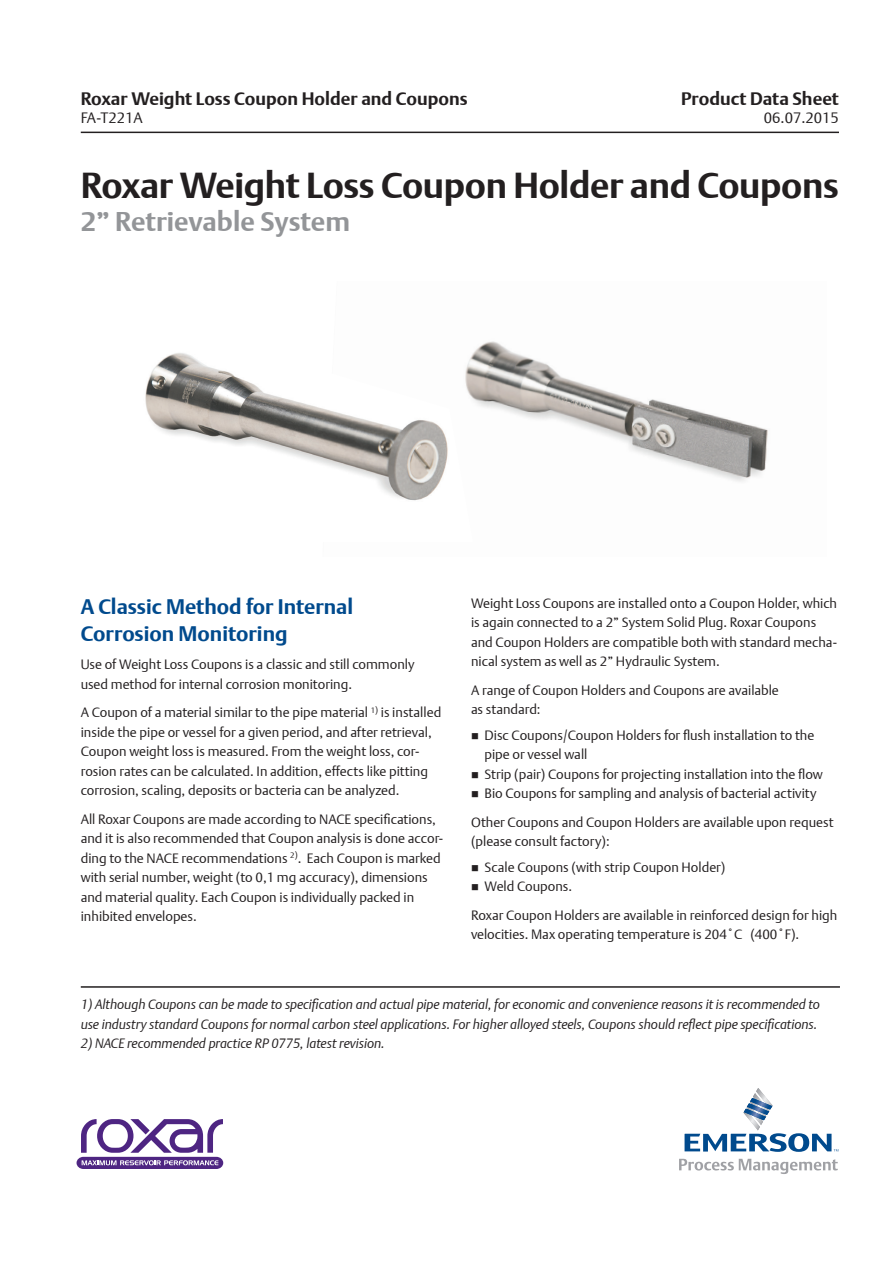
<style>
.page{position:relative;width:893px;height:1263px;background:#fff}
.page>*{position:absolute;margin:0;border:0;box-sizing:border-box;transform-origin:0 0}
.t1{font:700 36px "DTL Argo T";letter-spacing:-.01em;color:#231f20}
.t2{font:700 27px "DTL Argo T";color:#939598}
.t3{font:700 21px/27px "DTL Argo T";color:#004a8d}
.t4{font:700 18px "DTL Argo T";color:#231f20}
.t5{font:15px "DTL Argo T Light";color:#231f20}
.t6{font:13.5px/19.5px "DTL Argo T Light";color:#231f20}
.t7{font:italic 13.5px/19.5px "DTL Argo T Light";letter-spacing:-.005em;color:#231f20}
</style>
<div class="page">
<hr style="left:81px;top:132px;width:758px;height:1px;background:#231f20">
<svg style="left:685px;top:1088px;width:153px;height:64px"></svg>
<svg style="left:679px;top:1159px;width:159px;height:15px"></svg>
<img style="left:473px;top:341px;width:295px;height:141px">
<hr style="left:81px;top:986px;width:759px;height:2px;background:#231f20">
<img style="left:145px;top:353px;width:328px;height:148px">
<svg style="left:77px;top:1119px;width:146px;height:50px"></svg>
<p class="t4" style="left:81px;top:88px;width:388px">Roxar Weight Loss Coupon Holder and Coupons</p>
<p class="t5" style="left:81px;top:109px;width:64px">FA-T221A</p>
<p class="t4" style="left:681px;top:88px;width:159px">Product Data Sheet</p>
<p class="t5" style="left:764px;top:109px;width:77px">06.07.2015</p>
<p class="t1" style="left:81px;top:164px;width:760px">Roxar Weight Loss Coupon Holder and Coupons</p>
<p class="t2" style="left:81px;top:205px;width:271px">2” Retrievable System</p>
<p class="t3" style="left:81px;top:593px;width:274px">A Classic Method for Internal<br>Corrosion Monitoring</p>
<p class="t6" style="left:81px;top:655px;width:335px">Use of Weight Loss Coupons is a classic and still commonly used method for internal corrosion monitoring.</p>
<p class="t6" style="left:81px;top:703px;width:362px">A Coupon of a material similar to the pipe material <sup>1</sup><sup>)</sup> is installed inside the pipe or vessel for a given period, and after retrieval, Coupon weight loss is measured. From the weight loss, cor&shy;rosion rates can be calculated. In addition, effects like pitting corrosion, scaling, deposits or bacteria can be analyzed.</p>
<p class="t6" style="left:81px;top:809px;width:364px">All Roxar Coupons are made according to NACE specifications, and it is also recommended that Coupon analysis is done accor&shy;ding to the NACE recommendations <sup>2</sup><sup>)</sup>. Each Coupon is marked with serial number, weight (to 0,1 mg accuracy), dimensions and material quality. Each Coupon is individually packed in inhibited envelopes.</p>
<p class="t6" style="left:471px;top:593px;width:368px">Weight Loss Coupons are installed onto a Coupon Holder, which is again connected to a 2” System Solid Plug. Roxar Coupons and Coupon Holders are compatible both with standard mecha&shy;nical system as well as 2” Hydraulic System.</p>
<p class="t6" style="left:471px;top:680px;width:309px">A range of Coupon Holders and Coupons are available as standard:</p>
<p class="t6" style="left:471px;top:725px;width:345px">■ Disc Coupons/Coupon Holders for flush installation to the</p>
<p class="t6" style="left:485px;top:745px;width:104px">pipe or vessel wall</p>
<p class="t6" style="left:471px;top:764px;width:353px">■ Strip (pair) Coupons for projecting installation into the flow</p>
<p class="t6" style="left:471px;top:784px;width:347px">■ Bio Coupons for sampling and analysis of bacterial activity</p>
<p class="t6" style="left:471px;top:812px;width:364px">Other Coupons and Coupon Holders are available upon request (please consult factory):</p>
<p class="t6" style="left:471px;top:857px;width:256px">■ Scale Coupons (with strip Coupon Holder)</p>
<p class="t6" style="left:471px;top:877px;width:103px">■ Weld Coupons.</p>
<p class="t6" style="left:471px;top:905px;width:368px">Roxar Coupon Holders are available in reinforced design for high velocities. Max operating temperature is 204˚C (400˚F).</p>
<p class="t7" style="left:81px;top:995px;width:741px">1) Although Coupons can be made to specification and actual pipe material, for economic and convenience reasons it is recommended to use industry standard Coupons for normal carbon steel applications. For higher alloyed steels, Coupons should reflect pipe specifications.</p>
<p class="t7" style="left:81px;top:1034px;width:305px">2) NACE recommended practice RP 0775, latest revision.</p>
</div>
